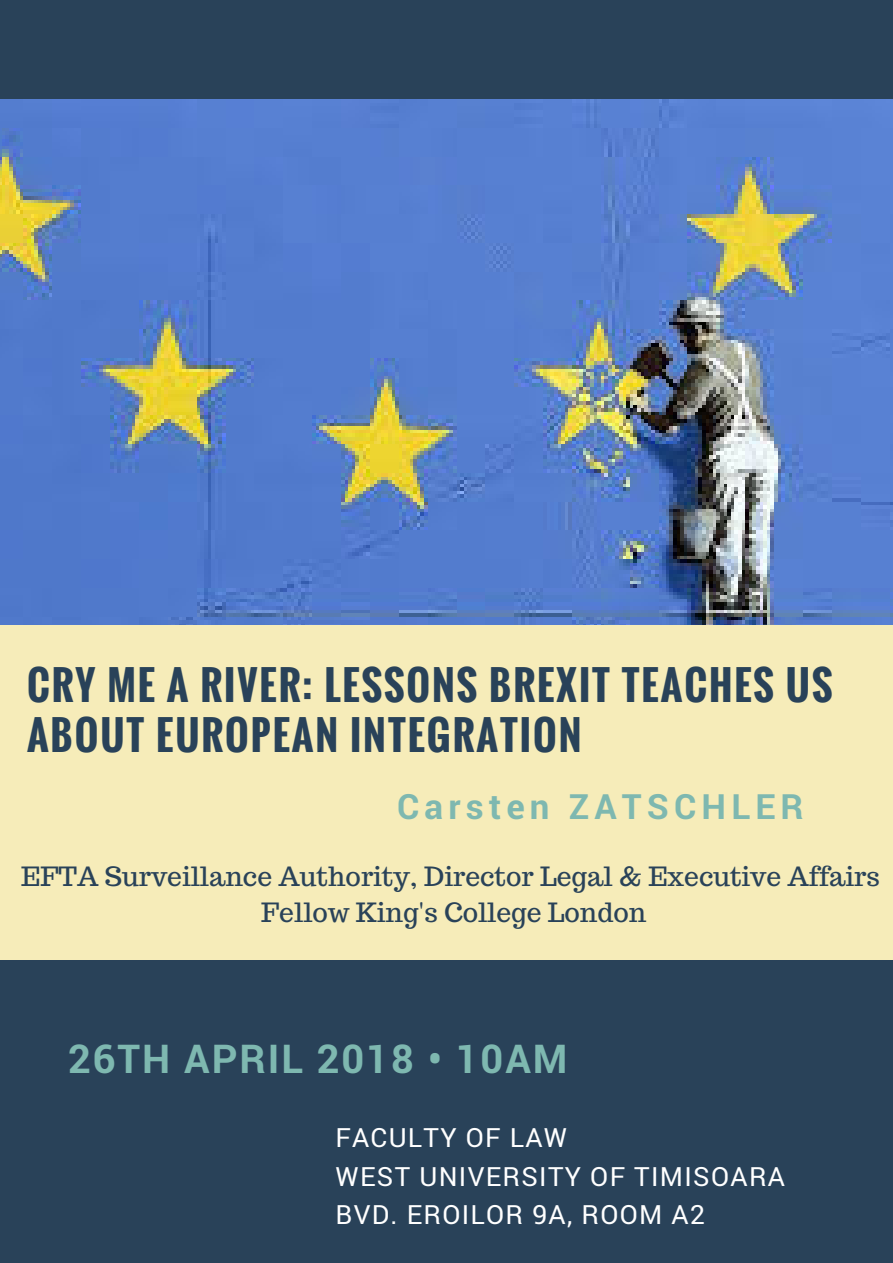
<style>
.page{position:relative;width:893px;height:1263px;background:#294259}
.page>*{position:absolute;margin:0;border:0;box-sizing:border-box;transform-origin:0 0}
.t1{font:700 39.75px/50.1px "Oswald";letter-spacing:.05em;color:#294259}
.t2{font:700 39.75px "Roboto";letter-spacing:.05em;color:#7eb8b0}
.t3{font:700 34.72px "Roboto";letter-spacing:.15em;color:#7eb8b0}
.t4{font:26.47px/36.6px "Trocchi";color:#294259;text-align:center}
.t5{font:26.47px/38.2px "Roboto";letter-spacing:.05em;color:#fff}
</style>
<div class="page">
<img style="left:0;top:99px;width:893px;height:527px">
<div style="left:0;top:626px;width:893px;height:334px;background:#f6ecb9"></div>
<h1 class="t1" style="left:27px;top:658px;width:807px">CRY ME A RIVER: LESSONS BREXIT TEACHES US<br>ABOUT EUROPEAN INTEGRATION</h1>
<h2 class="t3" style="left:397px;top:782px;width:408px">Carsten ZATSCHLER</h2>
<p class="t4" style="left:21px;top:858px;width:860px">EFTA Surveillance Authority, Director Legal &amp; Executive Affairs<br>Fellow King's College London</p>
<h1 class="t2" style="left:68px;top:1031px;width:501px">26TH APRIL 2018 • 10AM</h1>
<p class="t5" style="left:335px;top:1118px;width:451px">FACULTY OF LAW<br>WEST UNIVERSITY OF TIMISOARA<br>BVD. EROILOR 9A, ROOM A2</p>
</div>
